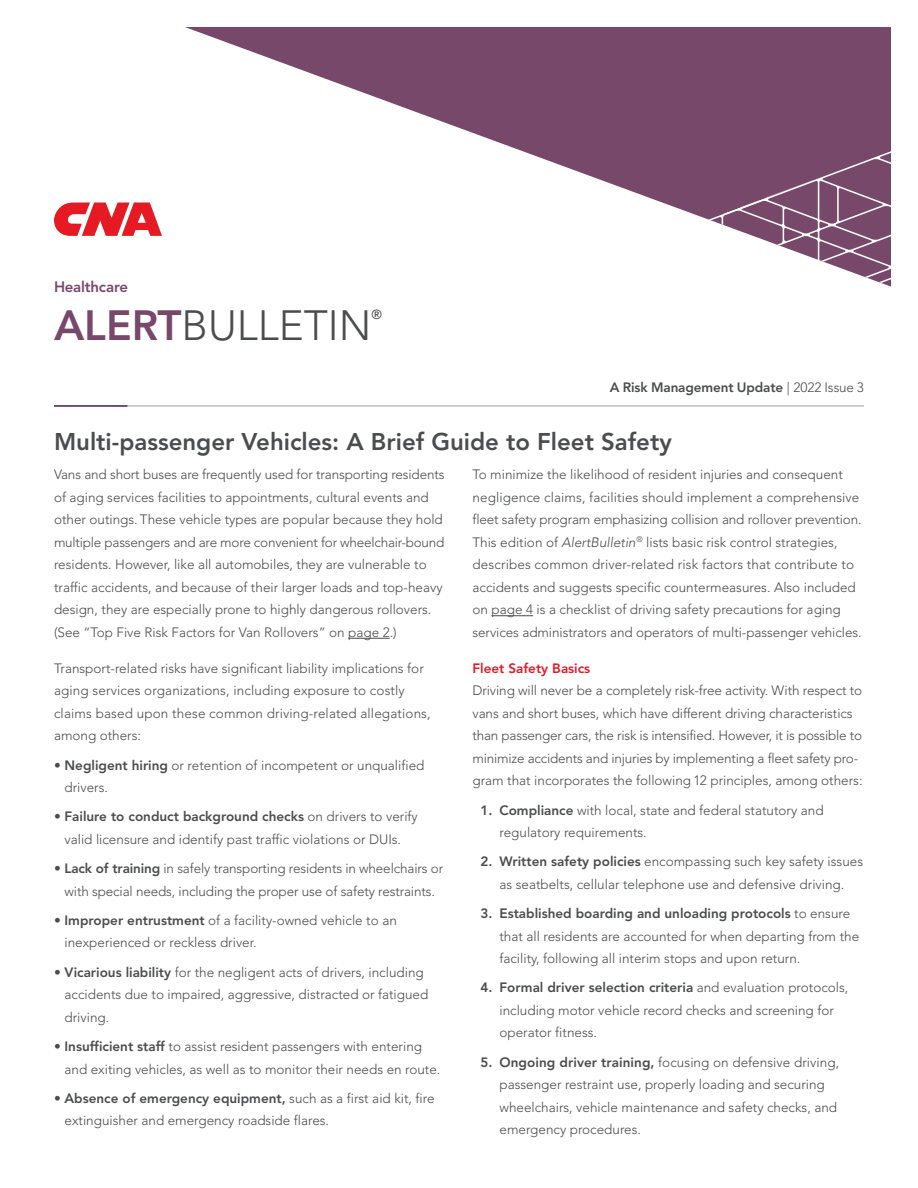
<style>
.page{position:relative;width:918px;height:1188px;background:#fff}
.page>*{position:absolute;margin:0;border:0;box-sizing:border-box;transform-origin:0 0}
.t1{font:300 42px "Avenir LT Std";color:#4b4c4d}
.t2{font:800 24px "Avenir LT Std";color:#4b4c4d}
.t3{font:800 15px "Avenir LT Std";letter-spacing:-.015em;color:#78486a}
.t4{font:300 13.5px/22.5px "Avenir LT Std";color:#4b4c4d}
.t5{font:800 13.5px "Avenir LT Std";letter-spacing:-.01em;color:#4b4c4d}
.t6{font:800 13.5px "Avenir LT Std";color:#e51a23}
.t7{font:500 13.05px "Avenir LT Std";color:#4b4c4d}
.s1{font-weight:800;color:#78486a}
.s2{font-weight:300}
.s3{font-weight:800}
.s4{font-style:italic}
</style>
<div class="page">
<hr style="left:54px;top:406px;width:810px;height:1px;background:#a0a1a5">
<hr style="left:54px;top:405px;width:73px;height:2px;background:#78486a">
<svg style="left:54px;top:202px;width:108px;height:34px"></svg>
<svg style="left:185px;top:27px;width:706px;height:96px;fill:#78486a"></svg>
<svg style="left:446px;top:93px;width:445px;height:194px"></svg>
<hr style="left:348px;top:638px;width:42px;height:1px;background:#4b4c4d">
<hr style="left:492px;top:615px;width:41px;height:1px;background:#4b4c4d">
<p class="t3" style="left:54px;top:278px;width:76px">Healthcare</p>
<h1 class="t1" style="left:54px;top:300px;width:319px"><span class="s1">ALERT</span>BULLETIN</h1>
<p class="t7" style="left:371px;top:307px;width:12px">®</p>
<p class="t5" style="left:610px;top:379px;width:256px">A Risk Management Update <span class="s2">| 2022 Issue 3</span></p>
<h2 class="t2" style="left:54px;top:428px;width:619px">Multi-passenger Vehicles: A Brief Guide to Fleet Safety</h2>
<p class="t4" style="left:54px;top:464px;width:392px">Vans and short buses are frequently used for transporting residents of aging services facilities to appointments, cultural events and other outings. These vehicle types are popular because they hold multiple passengers and are more convenient for wheelchair-bound residents. However, like all automobiles, they are vulnerable to traffic accidents, and because of their larger loads and top-heavy design, they are especially prone to highly dangerous rollovers. (See “Top Five Risk Factors for Van Rollovers” on page 2.)</p>
<p class="t4" style="left:54px;top:657px;width:378px">Transport-related risks have significant liability implications for aging services organizations, including exposure to costly claims based upon these common driving-related allegations, among others:</p>
<p class="t4" style="left:65px;top:754px;width:361px;text-indent:-11px">• <span class="s3">Negligent hiring</span> or retention of incompetent or unqualified drivers.</p>
<p class="t4" style="left:54px;top:806px;width:365px;text-align:center">• <span class="s3">Failure to conduct background checks</span> on drivers to verify valid licensure and identify past traffic violations or DUIs.</p>
<p class="t4" style="left:54px;top:857px;width:391px;text-align:center">• <span class="s3">Lack of training</span> in safely transporting residents in wheelchairs or with special needs, including the proper use of safety restraints.</p>
<p class="t4" style="left:65px;top:909px;width:334px;text-indent:-11px">• <span class="s3">Improper entrustment</span> of a facility-owned vehicle to an inexperienced or reckless driver.</p>
<p class="t4" style="left:65px;top:961px;width:365px;text-indent:-11px">• <span class="s3">Vicarious liability</span> for the negligent acts of drivers, including accidents due to impaired, aggressive, distracted or fatigued driving.</p>
<p class="t4" style="left:65px;top:1035px;width:377px;text-indent:-11px">• <span class="s3">Insufficient staff</span> to assist resident passengers with entering and exiting vehicles, as well as to monitor their needs en route.</p>
<p class="t4" style="left:65px;top:1087px;width:372px;text-indent:-11px">• <span class="s3">Absence of emergency equipment,</span> such as a first aid kit, fire extinguisher and emergency roadside flares.</p>
<p class="t4" style="left:472px;top:464px;width:391px">To minimize the likelihood of resident injuries and consequent negligence claims, facilities should implement a comprehensive fleet safety program emphasizing collision and rollover prevention.<br>This edition of <span class="s4">AlertBulletin</span><sup>®</sup> lists basic risk control strategies, describes common driver-related risk factors that contribute to accidents and suggests specific countermeasures. Also included on page 4 is a checklist of driving safety precautions for aging services administrators and operators of multi-passenger vehicles.</p>
<p class="t6" style="left:473px;top:660px;width:119px">Fleet Safety Basics</p>
<p class="t4" style="left:473px;top:680px;width:392px">Driving will never be a completely risk-free activity. With respect to vans and short buses, which have different driving characteristics than passenger cars, the risk is intensified. However, it is possible to minimize accidents and injuries by implementing a fleet safety pro&shy;gram that incorporates the following 12 principles, among others:</p>
<p class="t4" style="left:500px;top:799px;width:326px;text-indent:-19px"><span class="s3">1. Compliance</span> with local, state and federal statutory and regulatory requirements.</p>
<p class="t4" style="left:481px;top:851px;width:384px;text-align:center"><span class="s3">2. Written safety policies</span> encompassing such key safety issues as seatbelts, cellular telephone use and defensive driving.</p>
<p class="t4" style="left:500px;top:902px;width:361px;text-indent:-19px"><span class="s3">3. Established boarding and unloading protocols</span> to ensure that all residents are accounted for when departing from the facility, following all interim stops and upon return.</p>
<p class="t4" style="left:500px;top:977px;width:350px;text-indent:-19px"><span class="s3">4. Formal driver selection criteria</span> and evaluation protocols, including motor vehicle record checks and screening for operator fitness.</p>
<p class="t4" style="left:500px;top:1051px;width:341px;text-indent:-19px"><span class="s3">5. Ongoing driver training,</span> focusing on defensive driving, passenger restraint use, properly loading and securing wheelchairs, vehicle maintenance and safety checks, and emergency procedures.</p>
</div>
